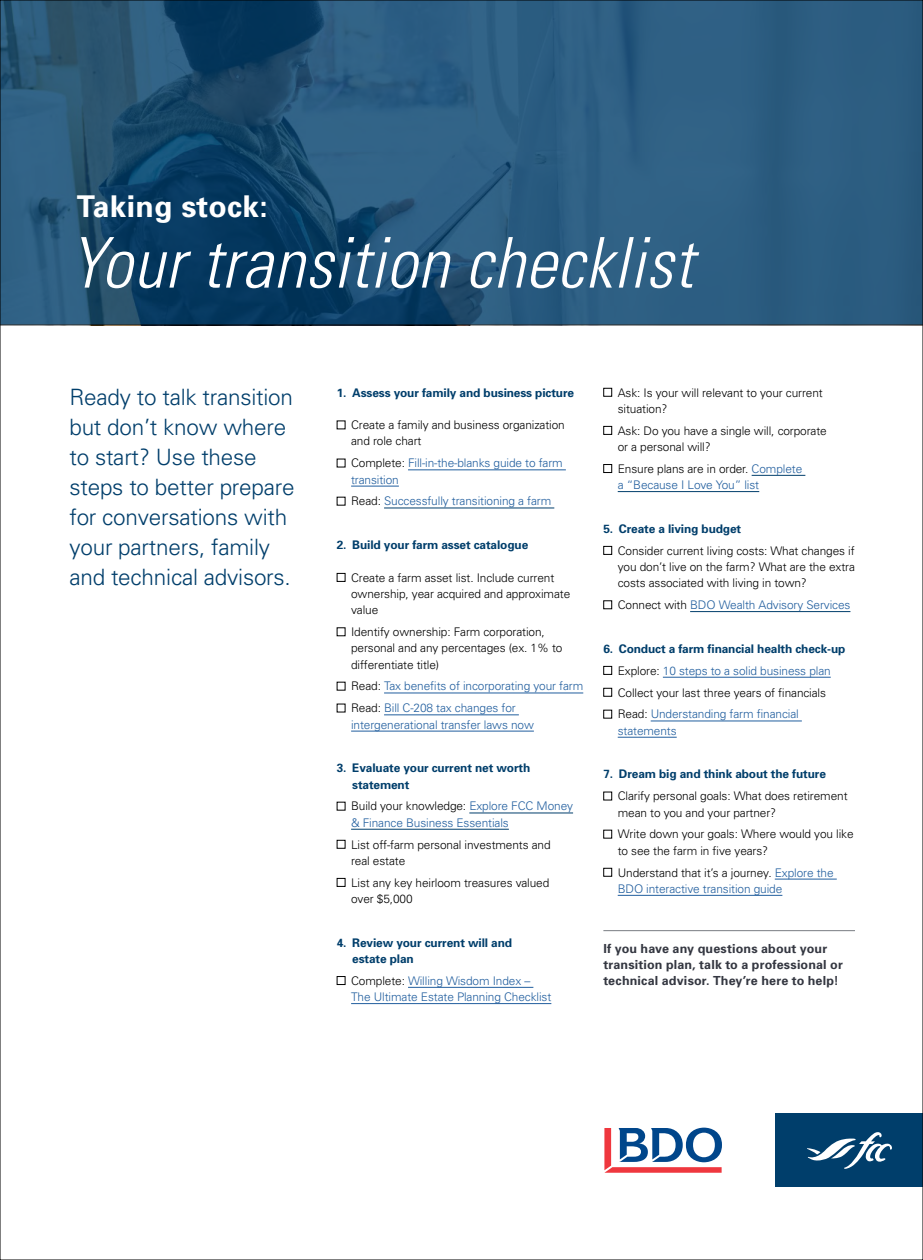
<style>
.page{position:relative;width:923px;height:1260px;background:#fff}
.page>*{position:absolute;margin:0;border:0;box-sizing:border-box;transform-origin:0 0}
.t1{font:italic 300 condensed 70px "Univers";letter-spacing:.01em;color:#fff}
.t2{font:700 30px "Univers";letter-spacing:.01em;color:#fff}
.t3{font:300 22.5px/30px "Univers";letter-spacing:-.01em;color:#003e6b}
.t4{font:700 12.5px/16.2px "Univers";letter-spacing:.01em;color:#343741}
.t5{font:300 11.88px/16.2px "Univers";letter-spacing:-.01em;color:#000}
.t6{font:300 11.88px/16.2px "Univers";letter-spacing:-.01em;color:#215e9e}
.t7{font:700 11.88px/16.2px "Univers";letter-spacing:-.01em;color:#003e6b}
.s1{color:#000}
.s2{font-weight:700;color:#003e6b}
</style>
<div class="page">
<svg style="left:2px;top:2px;width:918px;height:323px;background:#255579"></svg>
<hr style="left:408px;top:470px;width:158px;height:1px;background:#215e9e">
<hr style="left:351px;top:486px;width:48px;height:1px;background:#215e9e">
<hr style="left:384px;top:508px;width:170px;height:1px;background:#003e6b">
<hr style="left:384px;top:693px;width:199px;height:1px;background:#215e9e">
<hr style="left:384px;top:715px;width:135px;height:1px;background:#215e9e">
<hr style="left:351px;top:731px;width:183px;height:1px;background:#215e9e">
<hr style="left:469px;top:813px;width:104px;height:1px;background:#003e6b">
<hr style="left:351px;top:829px;width:158px;height:1px;background:#003e6b">
<hr style="left:408px;top:987px;width:125px;height:1px;background:#215e9e">
<hr style="left:351px;top:1003px;width:200px;height:1px;background:#215e9e">
<div style="left:337px;top:573px;width:8px;height:9px;border:1px solid #000"></div>
<div style="left:337px;top:840px;width:8px;height:9px;border:1px solid #000"></div>
<div style="left:337px;top:878px;width:8px;height:9px;border:1px solid #000"></div>
<div style="left:337px;top:976px;width:8px;height:9px;border:1px solid #000"></div>
<hr style="left:751px;top:475px;width:54px;height:1px;background:#003e6b">
<hr style="left:617px;top:491px;width:142px;height:1px;background:#003e6b">
<hr style="left:690px;top:611px;width:160px;height:1px;background:#003e6b">
<hr style="left:663px;top:677px;width:167px;height:1px;background:#215e9e">
<hr style="left:650px;top:721px;width:151px;height:1px;background:#215e9e">
<hr style="left:617px;top:737px;width:59px;height:1px;background:#215e9e">
<hr style="left:774px;top:879px;width:62px;height:1px;background:#215e9e">
<hr style="left:617px;top:895px;width:165px;height:1px;background:#215e9e">
<div style="left:603px;top:388px;width:9px;height:9px;border:1px solid #000"></div>
<div style="left:603px;top:426px;width:9px;height:9px;border:1px solid #000"></div>
<div style="left:603px;top:464px;width:9px;height:9px;border:1px solid #000"></div>
<div style="left:603px;top:546px;width:9px;height:9px;border:1px solid #000"></div>
<div style="left:603px;top:600px;width:9px;height:9px;border:1px solid #000"></div>
<div style="left:603px;top:666px;width:9px;height:9px;border:1px solid #000"></div>
<div style="left:603px;top:688px;width:9px;height:9px;border:1px solid #000"></div>
<div style="left:603px;top:710px;width:9px;height:8px;border:1px solid #000"></div>
<div style="left:603px;top:792px;width:9px;height:8px;border:1px solid #000"></div>
<div style="left:603px;top:830px;width:9px;height:8px;border:1px solid #000"></div>
<div style="left:603px;top:868px;width:9px;height:9px;border:1px solid #000"></div>
<hr style="left:603px;top:930px;width:252px;height:1px;background:#797d82">
<div style="left:776px;top:1114px;width:146px;height:73px;background:#003e6b"></div>
<svg style="left:807px;top:1132px;width:85px;height:37px"></svg>
<svg style="left:604px;top:1128px;width:118px;height:45px"></svg>
<h2 class="t2" style="left:77px;top:187px;width:192px">Taking stock:</h2>
<h1 class="t1" style="left:69px;top:221px;width:625px">Your transition checklist</h1>
<h3 class="t3" style="left:69px;top:382px;width:227px">Ready to talk transition but don’t know where to start? Use these steps to better prepare for conversations with your partners, family and technical advisors.</h3>
<p class="t7" style="left:337px;top:384px;width:239px">1. Assess your family and business picture</p>
<p class="t5" style="left:351px;top:417px;width:215px">Create a family and business organization and role chart</p>
<p class="t6" style="left:351px;top:455px;width:213px"><span class="s1">Complete:</span> Fill-in-the-blanks guide to farm transition</p>
<p class="t6" style="left:351px;top:493px;width:202px"><span class="s1">Read:</span> Successfully transitioning a farm</p>
<p class="t7" style="left:337px;top:536px;width:193px">2. Build your farm asset catalogue</p>
<p class="t5" style="left:351px;top:569px;width:221px">Create a farm asset list. Include current ownership, year acquired and approximate value</p>
<p class="t5" style="left:351px;top:623px;width:213px">Identify ownership: Farm corporation, personal and any percentages (ex. 1% to differentiate title)</p>
<p class="t6" style="left:351px;top:675px;width:234px;line-height:21.9px"><span class="s1">Read:</span> Tax benefits of incorporating your farm<br><span class="s1">Read:</span> Bill C-208 tax changes for</p>
<p class="t6" style="left:351px;top:716px;width:184px">intergenerational transfer laws now</p>
<p class="t7" style="left:352px;top:760px;width:179px;text-indent:-15px">3. Evaluate your current net worth statement</p>
<p class="t6" style="left:351px;top:798px;width:223px"><span class="s1">Build your knowledge:</span> Explore FCC Money &amp; Finance Business Essentials</p>
<p class="t5" style="left:351px;top:836px;width:201px">List off-farm personal investments and real estate</p>
<p class="t5" style="left:351px;top:874px;width:200px">List any key heirloom treasures valued over $5,000</p>
<p class="t7" style="left:352px;top:934px;width:161px;text-indent:-15px">4. Review your current will and estate plan</p>
<p class="t6" style="left:351px;top:972px;width:202px"><span class="s1">Complete:</span> Willing Wisdom Index –<br>The Ultimate Estate Planning Checklist</p>
<p class="t5" style="left:617px;top:384px;width:206px">Ask: Is your will relevant to your current situation?</p>
<p class="t5" style="left:617px;top:422px;width:211px">Ask: Do you have a single will, corporate or a personal will?</p>
<p class="t6" style="left:617px;top:460px;width:186px"><span class="s1">Ensure plans are in order.</span> Complete a “Because I Love You” list</p>
<p class="t7" style="left:603px;top:520px;width:139px">5. Create a living budget</p>
<p class="t5" style="left:617px;top:542px;width:239px;text-align:justify">Consider current living costs: What changes if you don’t live on the farm? What are the extra costs associated with living in town?</p>
<p class="t6" style="left:617px;top:596px;width:234px"><span class="s1">Connect with</span> BDO Wealth Advisory Services</p>
<p class="t6" style="left:617px;top:637px;width:229px;line-height:21.9px;text-indent:-14px"><span class="s2">6. Conduct a farm financial health check-up </span><span class="s1">Explore:</span> 10 steps to a solid business plan <span class="s1">Collect your last three years of financials Read:</span> Understanding farm financial</p>
<p class="t6" style="left:617px;top:722px;width:60px">statements</p>
<p class="t7" style="left:603px;top:766px;width:224px">7. Dream big and think about the future</p>
<p class="t5" style="left:617px;top:788px;width:231px">Clarify personal goals: What does retirement mean to you and your partner?</p>
<p class="t5" style="left:617px;top:826px;width:237px">Write down your goals: Where would you like to see the farm in five years?</p>
<p class="t6" style="left:617px;top:864px;width:217px"><span class="s1">Understand that it’s a journey.</span> Explore the<br>BDO interactive transition guide</p>
<p class="t4" style="left:603px;top:940px;width:241px">If you have any questions about your transition plan, talk to a professional or technical advisor. They’re here to help!</p>
</div>
